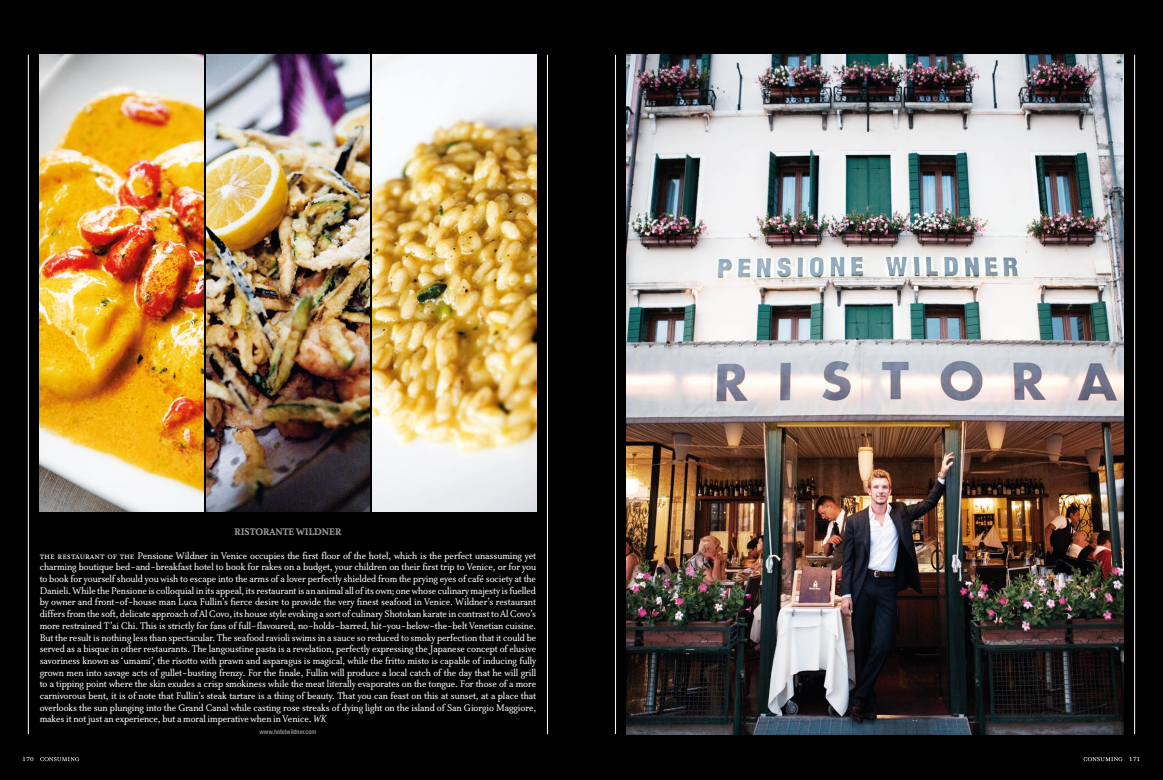
<style>
.page{position:relative;width:1163px;height:780px;background:#fff}
.page>*{position:absolute;margin:0;border:0;box-sizing:border-box;transform-origin:0 0}
.t1{font:11px/11.7px "Atma Serif";letter-spacing:-.005em;color:#fff;text-align:center}
.t2{font:9px "Mrs Eaves Small Caps";letter-spacing:-.05em;color:#fff}
.t3{font:500 condensed 6.5px "Helvetica Neue LT Std";letter-spacing:-.005em;color:#9d9c9c}
.s1{font-weight:700;color:#9d9c9c}
.s2{font-family:"Atma Serif Book Roman SC"}
.s3{font-style:italic}
</style>
<div class="page">
<div style="left:0;top:0;width:581px;height:780px;background:#000"></div>
<hr style="left:547px;top:55px;width:1px;height:679px;background:#fff">
<hr style="left:28px;top:55px;width:1px;height:679px;background:#fff">
<div style="left:581px;top:0;width:581px;height:780px;background:#000"></div>
<hr style="left:1134px;top:55px;width:1px;height:679px;background:#fff">
<hr style="left:615px;top:55px;width:1px;height:679px;background:#fff">
<img style="left:40px;top:55px;width:163px;height:456px">
<img style="left:372px;top:55px;width:164px;height:456px">
<img style="left:206px;top:55px;width:163px;height:456px">
<img style="left:626px;top:55px;width:497px;height:679px">
<svg style="left:40px;top:757px;width:39px;height:4px"></svg>
<svg style="left:1083px;top:757px;width:39px;height:4px"></svg>
<p class="t1" style="left:40px;top:520px;width:498px;line-height:23.4px"><span class="s1">RISTORANTE WILDNER<br></span><span class="s2">the restaurant of the</span> Pensione Wildner in Venice occupies the first floor of the hotel, which is the perfect unassuming yet</p>
<p class="t1" style="left:40px;top:561px;width:498px;text-align:justify">charming boutique bed-and-breakfast hotel to book for rakes on a budget, your children on their first trip to Venice, or for you to book for yourself should you wish to escape into the arms of a lover perfectly shielded from the prying eyes of café society at the Danieli. While the Pensione is colloquial in its appeal, its restaurant is an animal all of its own; one whose culinary majesty is fuelled by owner and front-of-house man Luca Fullin’s fierce desire to provide the very finest seafood in Venice. Wildner’s restaurant differs from the soft, delicate approach of Al Covo, its house style evoking a sort of culinary Shotokan karate in contrast to Al Covo’s more restrained T’ai Chi. This is strictly for fans of full-flavoured, no-holds-barred, hit-you-below-the-belt Venetian cuisine.<br>But the result is nothing less than spectacular. The seafood ravioli swims in a sauce so reduced to smoky perfection that it could be served as a bisque in other restaurants. The langoustine pasta is a revelation, perfectly expressing the Japanese concept of elusive savoriness known as ‘umami’, the risotto with prawn and asparagus is magical, while the fritto misto is capable of inducing fully grown men into savage acts of gullet-busting frenzy. For the finale, Fullin will produce a local catch of the day that he will grill to a tipping point where the skin exudes a crisp smokiness while the meat literally evaporates on the tongue. For those of a more carnivorous bent, it is of note that Fullin’s steak tartare is a thing of beauty. That you can feast on this at sunset, at a place that overlooks the sun plunging into the Grand Canal while casting rose streaks of dying light on the island of San Giorgio Maggiore, makes it not just an experience, but a moral imperative when in Venice. <span class="s3">WK</span></p>
<p class="t3" style="left:259px;top:727px;width:58px">www.hotelwildner.com</p>
<p class="t2" style="left:22px;top:753px;width:13px">170</p>
<p class="t2" style="left:1128px;top:753px;width:13px">171</p>
</div>
